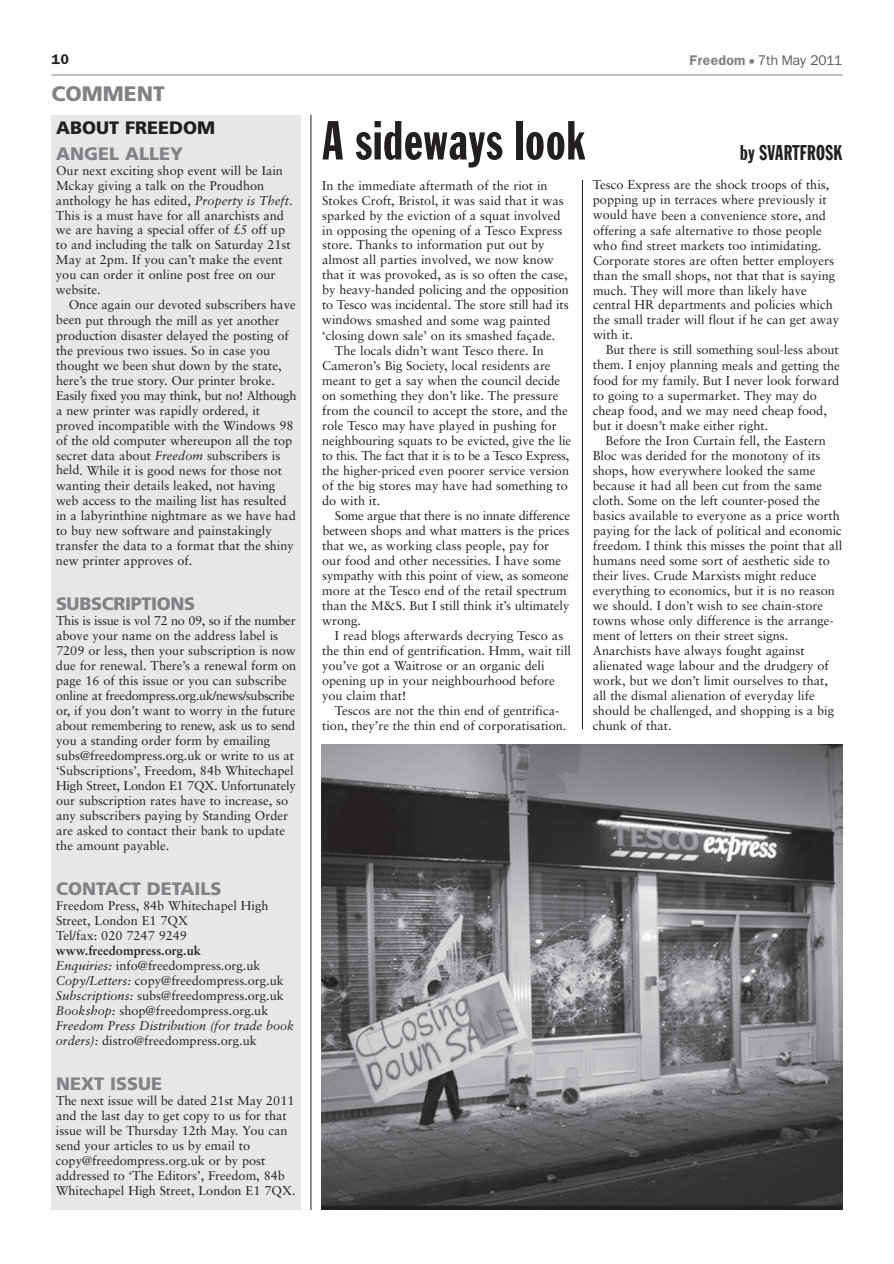
<style>
.page{position:relative;width:894px;height:1264px;background:#fff}
.page>*{position:absolute;margin:0;border:0;box-sizing:border-box;transform-origin:0 0}
.t1{font:54px "Franklin Gothic Extra Cond";letter-spacing:.015em;color:#231f20}
.t2{font:21px "Franklin Gothic Extra Cond";letter-spacing:.015em;color:#231f20}
.t3{font:900 21px "Frutiger";color:#808285}
.t4{font:900 18px "Frutiger";color:#808285}
.t5{font:900 18px "Frutiger";letter-spacing:-.02em;color:#808285}
.t6{font:900 18px "Frutiger";color:#231f20}
.t7{font:12.75px/15px "Sabon";color:#231f20}
.t8{font:12.75px "Sabon";letter-spacing:-.03em;color:#231f20}
.t9{font:12.75px "Sabon";letter-spacing:-.02em;color:#231f20}
.t10{font:12px "Franklin";color:#57585a}
.t11{font:12px "Franklin Demi";color:#231f20}
.s1{font-family:"Franklin Demi";color:#808285}
.s2{color:#808285}
.s3{font-style:italic}
.s4{font-weight:700}
</style>
<div class="page">
<hr style="left:52px;top:75px;width:790px;height:1px;background:#808285">
<hr style="left:311px;top:114px;width:1px;height:1096px;background:#231f20">
<div style="left:51px;top:116px;width:250px;height:1093px;background:#e6e7e9"></div>
<hr style="left:582px;top:180px;width:1px;height:549px;background:#231f20">
<img style="left:322px;top:744px;width:521px;height:465px">
<p class="t11" style="left:52px;top:53px;width:19px">10</p>
<p class="t10" style="left:689px;top:54px;width:154px"><span class="s1">Freedom</span> <span class="s2">•</span> 7th May 2011</p>
<h2 class="t3" style="left:52px;top:86px;width:115px">COMMENT</h2>
<h3 class="t6" style="left:56px;top:120px;width:161px">ABOUT FREEDOM</h3>
<h3 class="t4" style="left:56px;top:146px;width:129px">ANGEL ALLEY</h3>
<p class="t7" style="left:56px;top:164px;width:238px">Our next exciting shop event will be Iain Mckay giving a talk on the Proudhon anthology he has edited, <span class="s3">Property is Theft</span>.<br>This is a must have for all anarchists and we are having a special offer of £5 off up to and including the talk on Saturday 21st May at 2pm. If you can’t make the event you can order it online post free on our website.</p>
<p class="t7" style="left:56px;top:299px;width:242px;text-indent:13px">Once again our devoted subscribers have been put through the mill as yet another production disaster delayed the posting of the previous two issues. So in case you thought we been shut down by the state, here’s the true story. Our printer broke.<br>Easily fixed you may think, but no! Although a new printer was rapidly ordered, it proved incompatible with the Windows 98 of the old computer whereupon all the top secret data about <span class="s3">Freedom</span> subscribers is held. While it is good news for those not wanting their details leaked, not having web access to the mailing list has resulted in a labyrinthine nightmare as we have had to buy new software and painstakingly transfer the data to a format that the shiny new printer approves of.</p>
<h3 class="t5" style="left:56px;top:596px;width:141px">SUBSCRIPTIONS</h3>
<p class="t7" style="left:56px;top:614px;width:242px">This is issue is vol 72 no 09, so if the number above your name on the address label is 7209 or less, then your subscription is now due for renewal. There’s a renewal form on page 16 of this issue or you can subscribe online at freedompress.org.uk/news/subscribe or, if you don’t want to worry in the future about remembering to renew, ask us to send you a standing order form by emailing subs@freedompress.org.uk or write to us at ‘Subscriptions’, Freedom, 84b Whitechapel High Street, London E1 7QX. Unfortunately our subscription rates have to increase, so any subscribers paying by Standing Order are asked to contact their bank to update the amount payable.</p>
<h3 class="t4" style="left:56px;top:881px;width:167px">CONTACT DETAILS</h3>
<p class="t7" style="left:56px;top:899px;width:214px">Freedom Press, 84b Whitechapel High<br>Street, London E1 7QX<br>Tel/fax: 020 7247 9249</p>
<p class="t7" style="left:56px;top:944px;width:240px"><span class="s4">www.freedompress.org.uk<br></span><span class="s3">Enquiries:</span> info@freedompress.org.uk <span class="s3">Copy/Letters:</span> copy@freedompress.org.uk <span class="s3">Subscriptions:</span> subs@freedompress.org.uk <span class="s3">Bookshop:</span> shop@freedompress.org.uk <span class="s3">Freedom Press Distribution (for trade book orders):</span> distro@freedompress.org.uk</p>
<h3 class="t4" style="left:56px;top:1076px;width:108px">NEXT ISSUE</h3>
<p class="t7" style="left:56px;top:1094px;width:241px">The next issue will be dated 21st May 2011 and the last day to get copy to us for that issue will be Thursday 12th May. You can send your articles to us by email to copy@freedompress.org.uk or by post addressed to ‘The Editors’, Freedom, 84b Whitechapel High Street, London E1 7QX.</p>
<h1 class="t1" style="left:322px;top:121px;width:265px">A sideways look</h1>
<h2 class="t2" style="left:740px;top:145px;width:104px">by SVARTFROSK</h2>
<p class="t7" style="left:322px;top:179px;width:227px">In the immediate aftermath of the riot in</p>
<p class="t7" style="left:322px;top:194px;width:243px">Stokes Croft, Bristol, it was said that it was</p>
<p class="t7" style="left:322px;top:209px;width:240px">sparked by the eviction of a squat involved</p>
<p class="t7" style="left:322px;top:224px;width:242px">in opposing the opening of a Tesco Express</p>
<p class="t7" style="left:322px;top:239px;width:224px">store. Thanks to information put out by</p>
<p class="t7" style="left:322px;top:254px;width:233px">almost all parties involved, we now know</p>
<p class="t7" style="left:322px;top:269px;width:247px">that it was provoked, as is so often the case,</p>
<p class="t7" style="left:322px;top:284px;width:248px">by heavy-handed policing and the opposition</p>
<p class="t7" style="left:322px;top:299px;width:248px">to Tesco was incidental. The store still had its</p>
<p class="t7" style="left:322px;top:314px;width:230px">windows smashed and some wag painted</p>
<p class="t7" style="left:322px;top:329px;width:235px">‘closing down sale’ on its smashed façade.</p>
<p class="t7" style="left:335px;top:344px;width:210px">The locals didn’t want Tesco there. In</p>
<p class="t7" style="left:322px;top:359px;width:230px">Cameron’s Big Society, local residents are</p>
<p class="t7" style="left:322px;top:374px;width:239px">meant to get a say when the council decide</p>
<p class="t7" style="left:322px;top:389px;width:238px">on something they don’t like. The pressure</p>
<p class="t7" style="left:322px;top:404px;width:247px">from the council to accept the store, and the</p>
<p class="t7" style="left:322px;top:419px;width:236px">role Tesco may have played in pushing for</p>
<p class="t7" style="left:322px;top:434px;width:251px">neighbouring squats to be evicted, give the lie</p>
<p class="t8" style="left:322px;top:450px;width:249px">to this. The fact that it is to be a Tesco Express,</p>
<p class="t7" style="left:322px;top:464px;width:248px">the higher-priced even poorer service version</p>
<p class="t7" style="left:322px;top:479px;width:247px">of the big stores may have had something to</p>
<p class="t7" style="left:322px;top:494px;width:60px">do with it.</p>
<p class="t9" style="left:335px;top:510px;width:237px">Some argue that there is no innate difference</p>
<p class="t7" style="left:322px;top:524px;width:249px">between shops and what matters is the prices</p>
<p class="t7" style="left:322px;top:539px;width:229px">that we, as working class people, pay for</p>
<p class="t7" style="left:322px;top:554px;width:240px">our food and other necessities. I have some</p>
<p class="t7" style="left:322px;top:569px;width:248px">sympathy with this point of view, as someone</p>
<p class="t7" style="left:322px;top:584px;width:246px">more at the Tesco end of the retail spectrum</p>
<p class="t7" style="left:322px;top:599px;width:249px">than the M&amp;S. But I still think it’s ultimately</p>
<p class="t7" style="left:322px;top:614px;width:40px">wrong.</p>
<p class="t7" style="left:335px;top:629px;width:230px">I read blogs afterwards decrying Tesco as</p>
<p class="t7" style="left:322px;top:644px;width:250px">the thin end of gentrification. Hmm, wait till</p>
<p class="t7" style="left:322px;top:659px;width:224px">you’ve got a Waitrose or an organic deli</p>
<p class="t7" style="left:322px;top:674px;width:234px">opening up in your neighbourhood before</p>
<p class="t7" style="left:322px;top:689px;width:86px">you claim that!</p>
<p class="t7" style="left:335px;top:704px;width:226px">Tescos are not the thin end of gentrifica -</p>
<p class="t7" style="left:322px;top:719px;width:246px">tion, they’re the thin end of corporatisation.</p>
<p class="t7" style="left:593px;top:179px;width:248px">Tesco Express are the shock troops of this, popping up in terraces where previously it would have been a convenience store, and offering a safe alternative to those people who find street markets too intimidating.<br>Corporate stores are often better employers than the small shops, not that that is saying much. They will more than likely have central HR departments and policies which the small trader will flout if he can get away with it.</p>
<p class="t7" style="left:593px;top:344px;width:248px;text-indent:13px">But there is still something soul-less about them. I enjoy planning meals and getting the food for my family. But I never look forward to going to a supermarket. They may do cheap food, and we may need cheap food, but it doesn’t make either right.</p>
<p class="t7" style="left:593px;top:434px;width:251px;text-indent:13px">Before the Iron Curtain fell, the Eastern Bloc was derided for the monotony of its shops, how everywhere looked the same because it had all been cut from the same cloth. Some on the left counter-posed the basics available to everyone as a price worth paying for the lack of political and economic freedom. I think this misses the point that all humans need some sort of aesthetic side to their lives. Crude Marxists might reduce everything to economics, but it is no reason we should. I don’t wish to see chain-store towns whose only difference is the arrange - ment of letters on their street signs.<br>Anarchists have always fought against alienated wage labour and the drudgery of work, but we don’t limit ourselves to that, all the dismal alienation of everyday life should be challenged, and shopping is a big chunk of that.</p>
</div>
